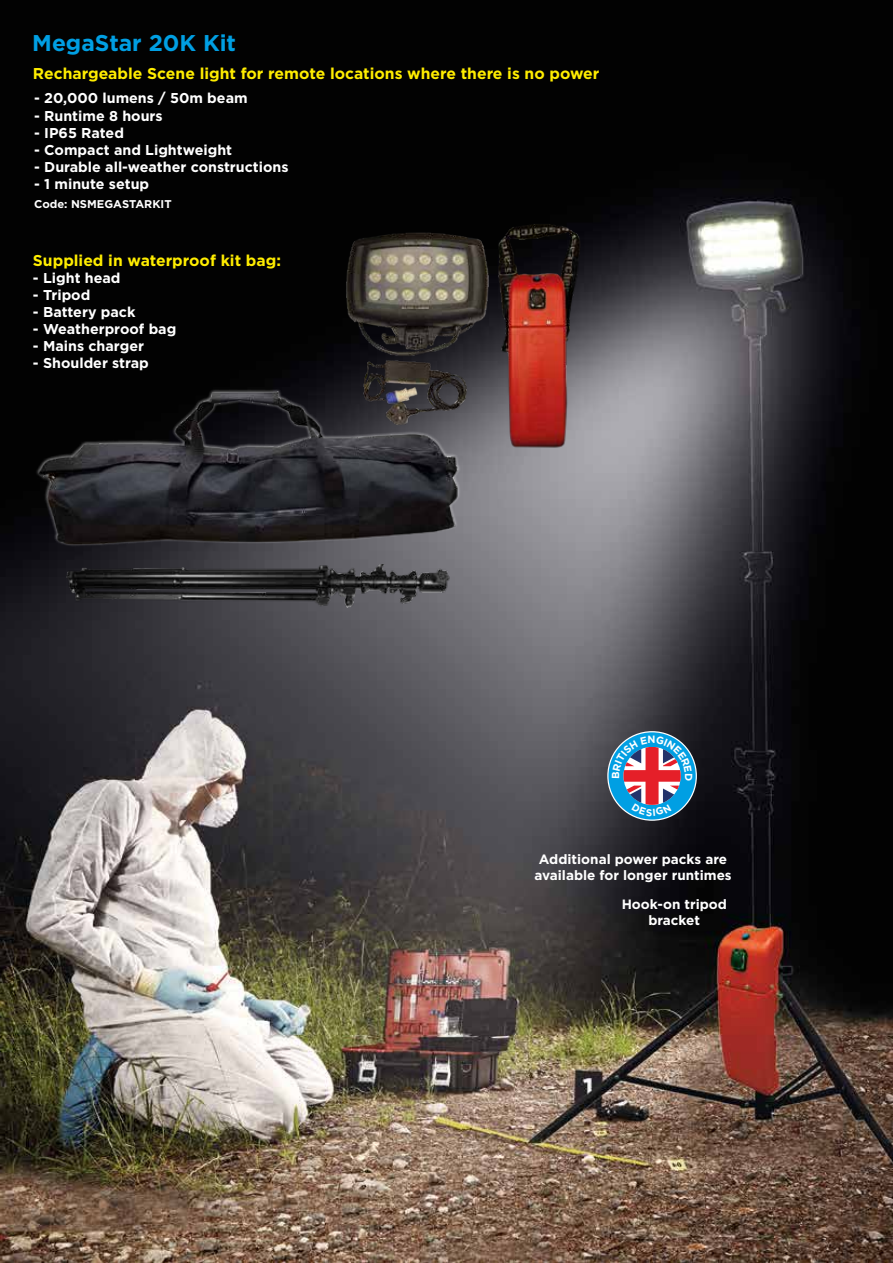
<style>
.page{position:relative;width:893px;height:1263px;background:#fff}
.page>*{position:absolute;margin:0;border:0;box-sizing:border-box;transform-origin:0 0}
.t1{font:700 22.8px "Gotham";color:#009fe3}
.t2{font:700 15.6px "Gotham";color:#ffed00}
.t3{font:700 14.25px "Gotham";color:#fff}
.t4{font:700 13.5px/16.5px "Gotham";color:#fff;text-align:center}
.t5{font:700 11.25px "Gotham";color:#fff}
</style>
<div class="page">
<img style="left:0;top:0;width:893px;height:1263px">
<img style="left:32px;top:371px;width:442px;height:183px">
<img style="left:36px;top:564px;width:444px;height:44px">
<img style="left:331px;top:225px;width:276px;height:238px">
<svg style="left:608px;top:732px;width:88px;height:88px"></svg>
<svg style="left:612px;top:736px;width:80px;height:80px"></svg>
<h1 class="t1" style="left:32px;top:29px;width:205px">MegaStar 20K Kit</h1>
<p class="t2" style="left:33px;top:65px;width:568px">Rechargeable Scene light for remote locations where there is no power</p>
<p class="t3" style="left:34px;top:90px;width:215px">- 20,000 lumens / 50m beam</p>
<p class="t3" style="left:34px;top:107px;width:130px">- Runtime 8 hours</p>
<p class="t3" style="left:34px;top:124px;width:91px">- IP65 Rated</p>
<p class="t3" style="left:34px;top:141px;width:199px">- Compact and Lightweight</p>
<p class="t3" style="left:34px;top:159px;width:256px">- Durable all-weather constructions</p>
<p class="t3" style="left:34px;top:176px;width:116px">- 1 minute setup</p>
<p class="t5" style="left:34px;top:197px;width:139px">Code: NSMEGASTARKIT</p>
<p class="t2" style="left:33px;top:251px;width:250px">Supplied in waterproof kit bag:</p>
<p class="t3" style="left:33px;top:269px;width:89px">- Light head</p>
<p class="t3" style="left:33px;top:287px;width:59px">- Tripod</p>
<p class="t3" style="left:33px;top:304px;width:104px">- Battery pack</p>
<p class="t3" style="left:33px;top:321px;width:145px">- Weatherproof bag</p>
<p class="t3" style="left:33px;top:338px;width:113px">- Mains charger</p>
<p class="t3" style="left:33px;top:355px;width:117px">- Shoulder strap</p>
<p class="t4" style="left:534px;top:850px;width:199px">Additional power packs are available for longer runtimes</p>
<p class="t4" style="left:622px;top:895px;width:107px">Hook-on tripod bracket</p>
</div>
